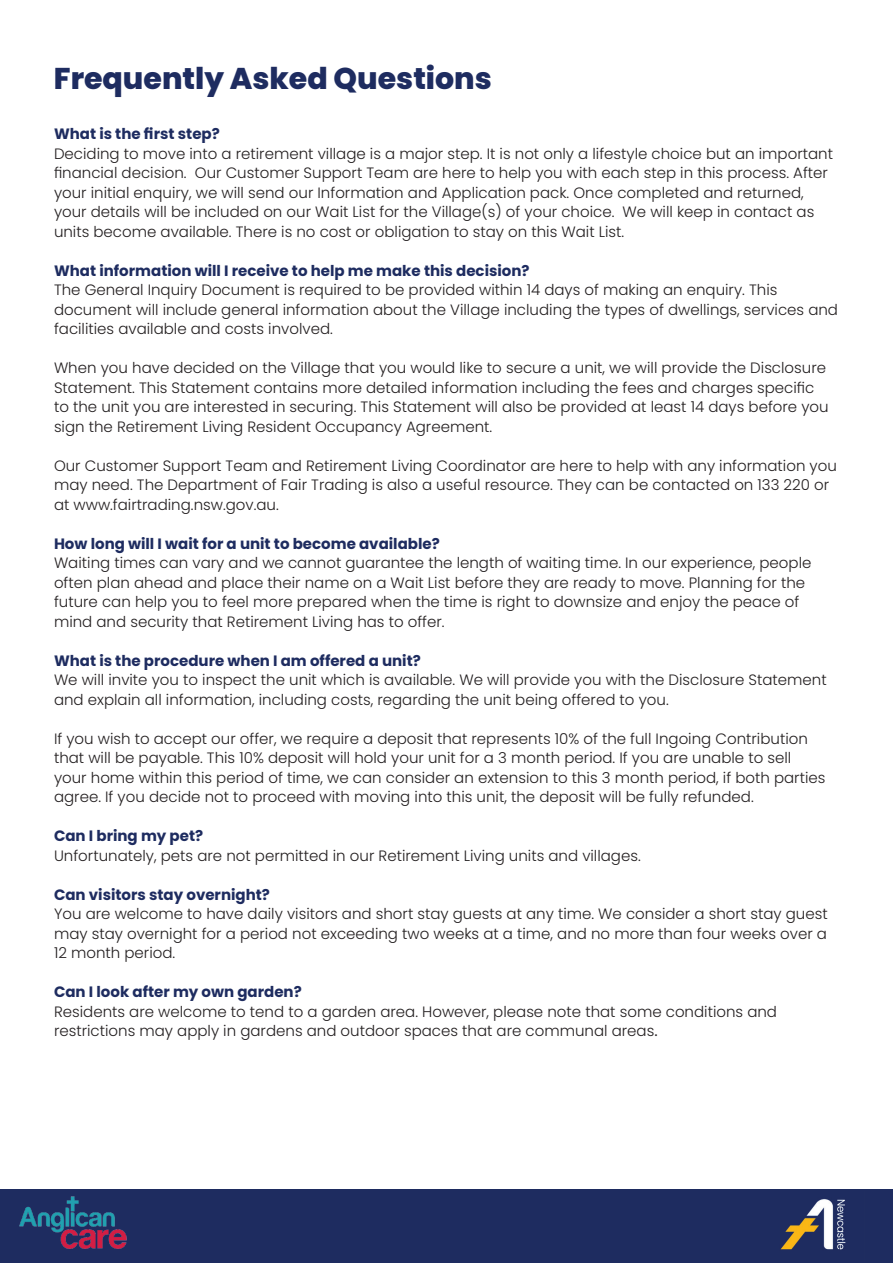
<style>
.page{position:relative;width:893px;height:1263px;background:#fff}
.page>*{position:absolute;margin:0;border:0;box-sizing:border-box;transform-origin:0 0}
.t1{font:800 30px "Poppins";color:#1e2c60}
.t2{font:300 15px/19.5px "Poppins";color:#231f20}
.t3{font:700 15px "Poppins";color:#1e2c60}
.s1{font-size:18px}
</style>
<div class="page">
<div style="left:0;top:1189px;width:893px;height:74px;background:#1e2c60"></div>
<img style="left:780px;top:1199px;width:66px;height:51px">
<img style="left:19px;top:1196px;width:108px;height:53px">
<h1 class="t1" style="left:54px;top:61px;width:440px">Frequently Asked Questions</h1>
<p class="t3" style="left:54px;top:125px;width:167px">What is the first step?</p>
<p class="t2" style="left:54px;top:144px;width:781px">Deciding to move into a retirement village is a major step. It is not only a lifestyle choice but an important financial decision. Our Customer Support Team are here to help you with each step in this process. After your initial enquiry, we will send our Information and Application pack. Once completed and returned, your details will be included on our Wait List for the Village(s) of your choice. We will keep in contact as units become available. There is no cost or obligation to stay on this Wait List.</p>
<p class="t3" style="left:54px;top:262px;width:477px">What information will I receive to help me make this decision?</p>
<p class="t2" style="left:54px;top:280px;width:785px">The General Inquiry Document is required to be provided within 14 days of making an enquiry. This document will include general information about the Village including the types of dwellings, services and facilities available and costs involved.</p>
<p class="t2" style="left:54px;top:358px;width:776px">When you have decided on the Village that you would like to secure a unit, we will provide the Disclosure Statement. This Statement contains more detailed information including the fees and charges specific to the unit you are interested in securing. This Statement will also be provided at least 14 days before you sign the Retirement Living Resident Occupancy Agreement.</p>
<p class="t2" style="left:54px;top:456px;width:784px">Our Customer Support Team and Retirement Living Coordinator are here to help with any information you may need. The Department of Fair Trading is also a useful resource. They can be contacted on 133 220 or at www.fairtrading.nsw.gov.au.</p>
<p class="t3" style="left:54px;top:535px;width:387px">How long will I wait for a unit to become available?</p>
<p class="t2" style="left:54px;top:553px;width:759px">Waiting times can vary and we cannot guarantee the length of waiting time. In our experience, people often plan ahead and place their name on a Wait List before they are ready to move. Planning for the future can help you to feel more prepared when the time is right to downsize and enjoy the peace of mind and security that Retirement Living has to offer.</p>
<p class="t3" style="left:54px;top:652px;width:368px">What is the procedure when I am offered a unit?</p>
<p class="t2" style="left:54px;top:670px;width:774px">We will invite you to inspect the unit which is available. We will provide you with the Disclosure Statement and explain all information, including costs, regarding the unit being offered to you.</p>
<p class="t2" style="left:54px;top:729px;width:773px">If you wish to accept our offer, we require a deposit that represents 10% of the full Ingoing Contribution that will be payable. This 10% deposit will hold your unit for a 3 month period. If you are unable to sell your home within this period of time, we can consider an extension to this 3 month period, if both parties agree. If you decide not to proceed with moving into this unit, the deposit will be fully refunded.</p>
<p class="t3" style="left:54px;top:827px;width:151px">Can I bring my pet?</p>
<p class="t2" style="left:54px;top:846px;width:588px">Unfortunately, pets are not permitted in our Retirement Living units and villages.</p>
<p class="t3" style="left:54px;top:886px;width:218px">Can visitors stay overnight?</p>
<p class="t2" style="left:54px;top:904px;width:775px;text-align:justify">You are welcome to have daily visitors and short stay guests at any time. We consider a short stay guest may stay overnight for a period not exceeding two weeks at a time, and no more than four weeks over a 12 month period.</p>
<p class="t3" style="left:54px;top:983px;width:249px">Can I look after my own garden?</p>
<p class="t2" style="left:54px;top:1002px;width:725px">Residents are welcome to tend to a garden area. However, please note that some conditions and restrictions may apply in gardens and outdoor spaces that are communal areas<span class="s1">.</span></p>
</div>
